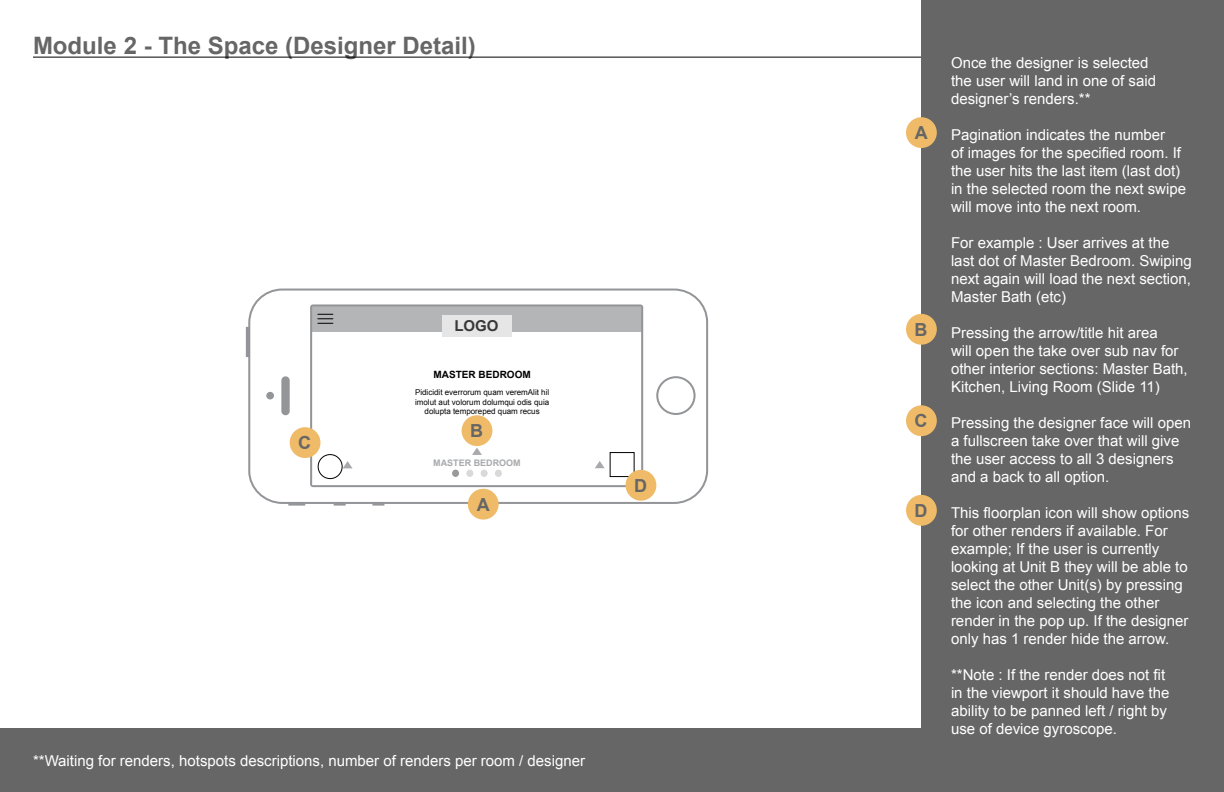
<style>
.page{position:relative;width:1224px;height:792px;background:#fff}
.page>*{position:absolute;margin:0;border:0;box-sizing:border-box;transform-origin:0 0}
.t1{font:700 24px "Arial";color:#666}
.t2{font:700 18px "Arial";color:#666}
.t3{font:15px/18px "Arial";color:#fff}
.t4{font:700 15px "Arial";color:#383838}
.t5{font:700 10px "Arial";color:#000}
.t6{font:700 9px "Arial";color:#a7a9ac}
.t7{font:8px/9.6px "Arial";color:#000;text-align:center}
</style>
<div class="page">
<div style="left:921px;top:0;width:303px;height:792px;background:#666"></div>
<hr style="left:33px;top:57px;width:888px;height:1px;background:#000">
<div style="left:0;top:728px;width:921px;height:64px;background:#666"></div>
<svg style="left:246px;top:289px;width:462px;height:217px"></svg>
<div style="left:266px;top:392px;width:8px;height:7px;background:#939598;border-radius:50%"></div>
<div style="left:290px;top:427px;width:30px;height:31px;background:#efbb68;border-radius:50%"></div>
<div style="left:626px;top:470px;width:30px;height:31px;background:#efbb68;border-radius:50%"></div>
<div style="left:906px;top:495px;width:31px;height:31px;background:#efbb68;border-radius:50%"></div>
<div style="left:906px;top:117px;width:31px;height:31px;background:#efbb68;border-radius:50%"></div>
<div style="left:468px;top:489px;width:31px;height:31px;background:#efbb68;border-radius:50%"></div>
<div style="left:906px;top:314px;width:31px;height:31px;background:#efbb68;border-radius:50%"></div>
<div style="left:906px;top:405px;width:31px;height:31px;background:#efbb68;border-radius:50%"></div>
<div style="left:462px;top:415px;width:30px;height:31px;background:#efbb68;border-radius:50%"></div>
<h1 class="t1" style="left:33px;top:29px;width:444px">Module 2 - The Space (Designer Detail)</h1>
<p class="t2" style="left:298px;top:431px;width:14px">C</p>
<p class="t4" style="left:454px;top:316px;width:46px">LOGO</p>
<p class="t5" style="left:434px;top:368px;width:99px">MASTER BEDROOM</p>
<p class="t7" style="left:415px;top:388px;width:136px">Pidicidit everrorum quam veremAlit hil imolut aut volorum dolumqui odis quia dolupta temporeped quam recus</p>
<p class="t2" style="left:470px;top:419px;width:14px">B</p>
<p class="t6" style="left:433px;top:456px;width:89px">MASTER BEDROOM</p>
<p class="t2" style="left:477px;top:492px;width:14px">A</p>
<p class="t2" style="left:634px;top:473px;width:14px">D</p>
<p class="t3" style="left:33px;top:751px;width:554px">**Waiting for renders, hotspots descriptions, number of renders per room / designer</p>
<p class="t2" style="left:915px;top:121px;width:14px">A</p>
<p class="t2" style="left:915px;top:318px;width:14px">B</p>
<p class="t2" style="left:915px;top:409px;width:14px">C</p>
<p class="t2" style="left:915px;top:499px;width:14px">D</p>
<p class="t3" style="left:951px;top:54px;width:207px">Once the designer is selected the user will land in one of said designer’s renders.**</p>
<p class="t3" style="left:951px;top:126px;width:237px">Pagination indicates the number<br>of images for the specified room. If the user hits the last item (last dot) in the selected room the next swipe will move into the next room.</p>
<p class="t3" style="left:951px;top:234px;width:242px">For example : User arrives at the last dot of Master Bedroom. Swiping next again will load the next section,<br>Master Bath (etc)</p>
<p class="t3" style="left:951px;top:324px;width:238px">Pressing the arrow/title hit area<br>will open the take over sub nav for other interior sections: Master Bath, Kitchen, Living Room (Slide 11)</p>
<p class="t3" style="left:951px;top:414px;width:242px">Pressing the designer face will open a fullscreen take over that will give the user access to all 3 designers and a back to all option.</p>
<p class="t3" style="left:951px;top:504px;width:240px">This floorplan icon will show options for other renders if available. For example; If the user is currently looking at Unit B they will be able to select the other Unit(s) by pressing the icon and selecting the other render in the pop up. If the designer only has 1 render hide the arrow.</p>
<p class="t3" style="left:951px;top:666px;width:220px">**Note : If the render does not fit in the viewport it should have the ability to be panned left / right by use of device gyroscope.</p>
</div>
